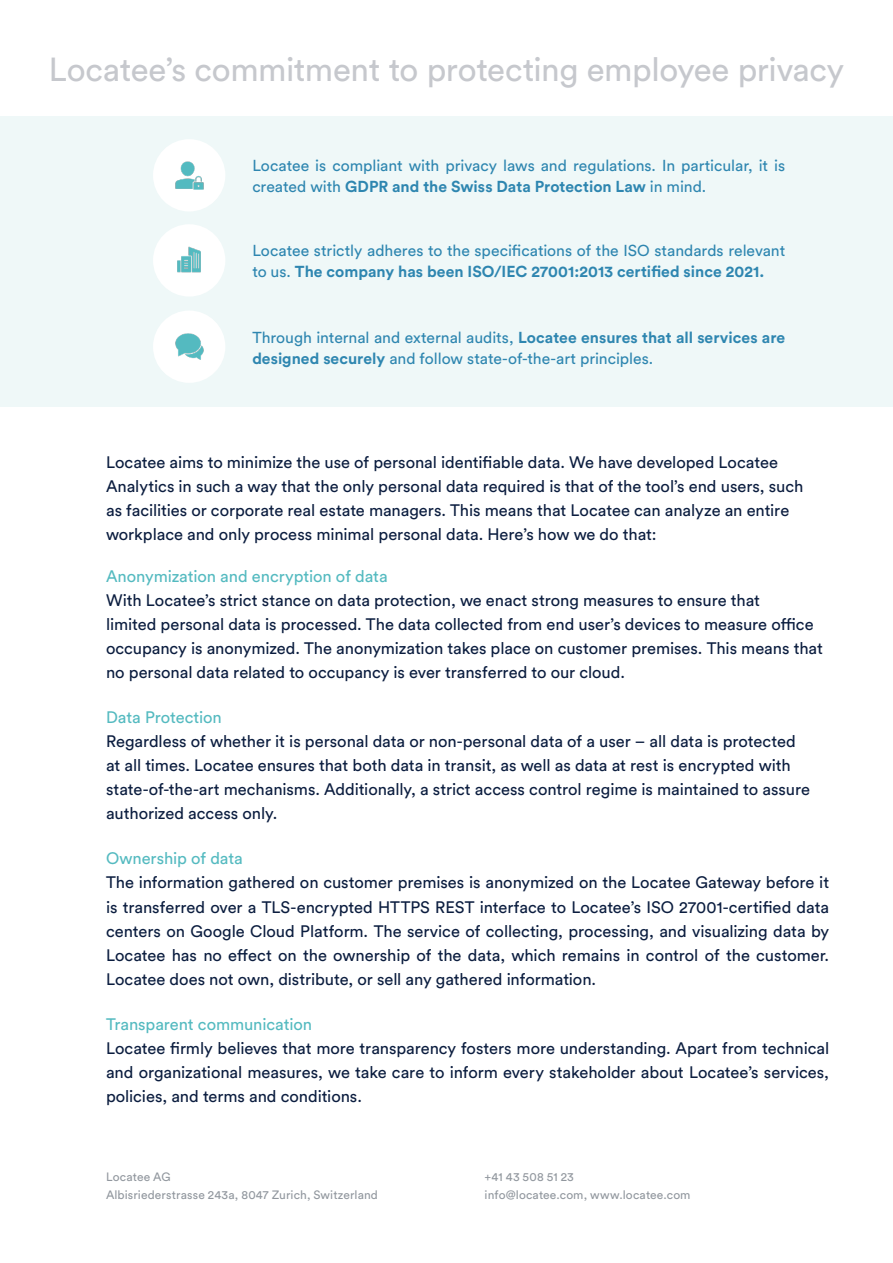
<style>
.page{position:relative;width:893px;height:1263px;background:#fff}
.page>*{position:absolute;margin:0;border:0;box-sizing:border-box;transform-origin:0 0}
.t1{font:33px "Circular Std";letter-spacing:-.01em;color:#c6c8cd}
.t2{font:16.5px/24px "Circular Std";letter-spacing:-.005em;color:#0b1d3f}
.t3{font:16.5px "Circular Std";letter-spacing:-.005em;color:#54bac0}
.t4{font:15.75px/21px "Circular Std";letter-spacing:-.005em;color:#2e86b0}
.t5{font:12px/18px "Circular Std";letter-spacing:.01em;color:#91979e}
.s1{font-weight:700}
</style>
<div class="page">
<div style="left:0;top:116px;width:893px;height:291px;background:#eff8f8"></div>
<div style="left:153px;top:224px;width:72px;height:73px;background:#fff;border-radius:50%"></div>
<img style="left:177px;top:246px;width:24px;height:26px">
<div style="left:153px;top:311px;width:72px;height:72px;background:#fff;border-radius:50%"></div>
<img style="left:175px;top:333px;width:28px;height:27px">
<div style="left:153px;top:139px;width:72px;height:72px;background:#fff;border-radius:50%"></div>
<img style="left:175px;top:161px;width:28px;height:28px">
<h1 class="t1" style="left:49px;top:49px;width:796px">Locatee’s commitment to protecting employee privacy</h1>
<p class="t4" style="left:252px;top:155px;width:534px">Locatee is compliant with privacy laws and regulations. In particular, it is created with <span class="s1">GDPR and the Swiss Data Protection Law</span> in mind.</p>
<p class="t4" style="left:252px;top:240px;width:534px">Locatee strictly adheres to the specifications of the ISO standards relevant to us. <span class="s1">The company has been ISO/IEC 27001:2013 certified since 2021.</span></p>
<p class="t4" style="left:252px;top:326px;width:534px">Through internal and external audits, <span class="s1">Locatee ensures that all services are designed securely</span> and follow state-of-the-art principles.</p>
<p class="t2" style="left:106px;top:450px;width:699px">Locatee aims to minimize the use of personal identifiable data. We have developed Locatee Analytics in such a way that the only personal data required is that of the tool’s end users, such as facilities or corporate real estate managers. This means that Locatee can analyze an entire workplace and only process minimal personal data. Here’s how we do that:</p>
<p class="t3" style="left:106px;top:567px;width:283px">Anonymization and encryption of data</p>
<p class="t2" style="left:106px;top:588px;width:718px">With Locatee’s strict stance on data protection, we enact strong measures to ensure that<br>limited personal data is processed. The data collected from end user’s devices to measure office occupancy is anonymized. The anonymization takes place on customer premises. This means that no personal data related to occupancy is ever transferred to our cloud.</p>
<p class="t3" style="left:106px;top:708px;width:117px">Data Protection</p>
<p class="t2" style="left:106px;top:729px;width:705px">Regardless of whether it is personal data or non-personal data of a user – all data is protected at all times. Locatee ensures that both data in transit, as well as data at rest is encrypted with state-of-the-art mechanisms. Additionally, a strict access control regime is maintained to assure authorized access only.</p>
<p class="t3" style="left:106px;top:849px;width:138px">Ownership of data</p>
<p class="t2" style="left:106px;top:870px;width:725px;text-align:justify">The information gathered on customer premises is anonymized on the Locatee Gateway before it is transferred over a TLS-encrypted HTTPS REST interface to Locatee’s ISO 27001-certified data centers on Google Cloud Platform. The service of collecting, processing, and visualizing data by Locatee has no effect on the ownership of the data, which remains in control of the customer.<br>Locatee does not own, distribute, or sell any gathered information.</p>
<p class="t3" style="left:106px;top:1014px;width:208px">Transparent communication</p>
<p class="t2" style="left:106px;top:1035px;width:725px;text-align:justify">Locatee firmly believes that more transparency fosters more understanding. Apart from technical and organizational measures, we take care to inform every stakeholder about Locatee’s services, policies, and terms and conditions.</p>
<p class="t5" style="left:106px;top:1168px;width:273px">Locatee AG<br>Albisriederstrasse 243a, 8047 Zurich, Switzerland</p>
<p class="t5" style="left:485px;top:1168px;width:207px">+41 43 508 51 23<br>info@locatee.com, www.locatee.com</p>
</div>
